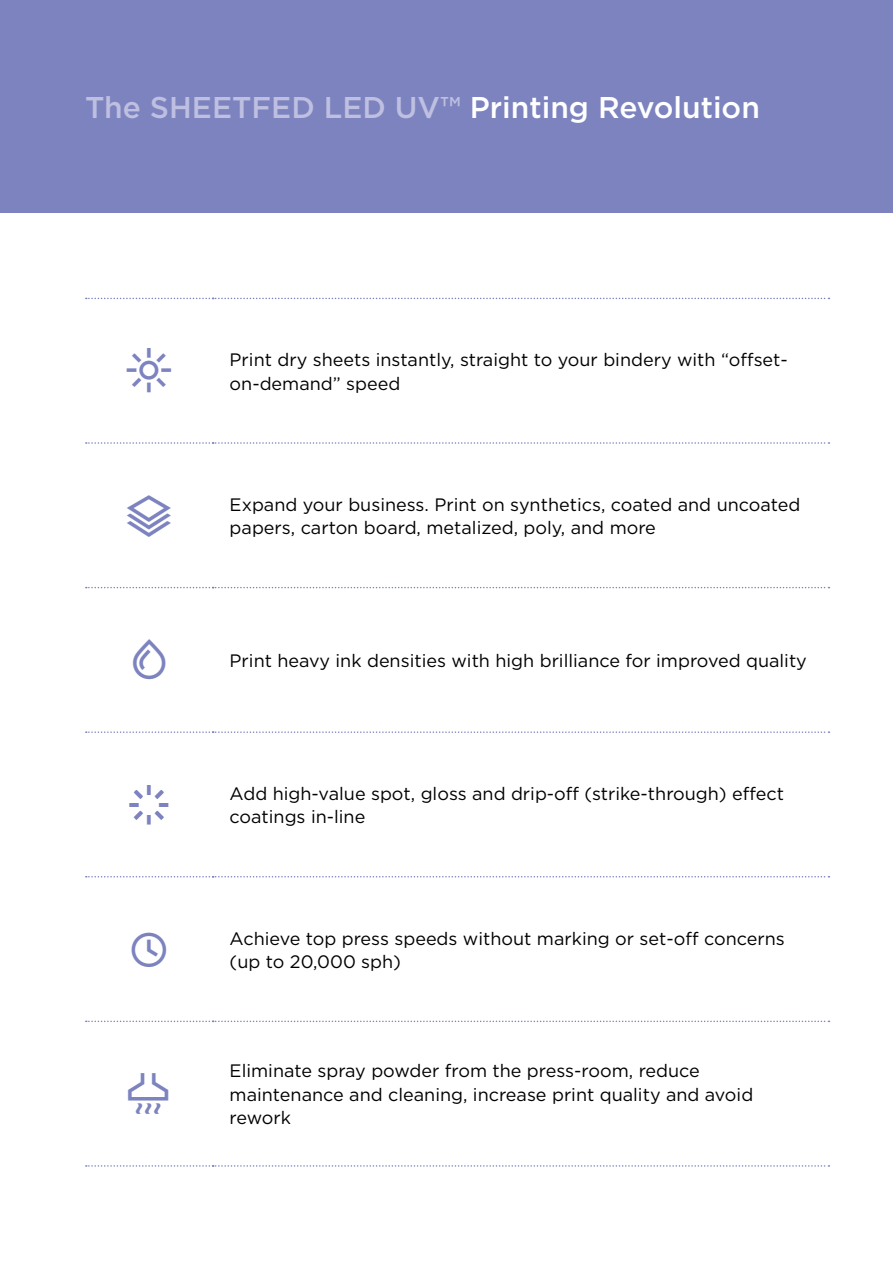
<style>
.page{position:relative;width:893px;height:1263px;background:#fff}
.page>*{position:absolute;margin:0;border:0;box-sizing:border-box;transform-origin:0 0}
.t1{font:45px "SS Gizmo";color:#7d83bf}
.t2{font:500 30px "Gotham";color:#fff}
.t3{font:18px/23.4px "Gotham";color:#000}
.s1{color:#bebfe1}
</style>
<div class="page">
<div style="left:0;top:0;width:893px;height:213px;background:#7d83bf"></div>
<svg style="left:86px;top:298px;width:743px;height:1px"></svg>
<svg style="left:86px;top:442px;width:743px;height:2px"></svg>
<svg style="left:86px;top:587px;width:743px;height:1px"></svg>
<svg style="left:86px;top:731px;width:743px;height:2px"></svg>
<svg style="left:86px;top:876px;width:743px;height:1px"></svg>
<svg style="left:86px;top:1020px;width:743px;height:2px"></svg>
<svg style="left:86px;top:1165px;width:743px;height:2px"></svg>
<h2 class="t2" style="left:85px;top:88px;width:676px"><span class="s1">The SHEETFED LED UV™</span> Printing Revolution</h2>
<h1 class="t1" style="left:126px;top:347px;width:46px">☀</h1>
<p class="t3" style="left:230px;top:348px;width:560px">Print dry sheets instantly, straight to your bindery with “offset&shy;on-demand” speed</p>
<h1 class="t1" style="left:126px;top:492px;width:46px">LAYERGROUP</h1>
<p class="t3" style="left:230px;top:492px;width:572px">Expand your business. Print on synthetics, coated and uncoated papers, carton board, metalized, poly, and more</p>
<p class="t3" style="left:230px;top:649px;width:579px">Print heavy ink densities with high brilliance for improved quality</p>
<h1 class="t1" style="left:126px;top:781px;width:46px">LOADING</h1>
<p class="t3" style="left:230px;top:781px;width:556px">Add high-value spot, gloss and drip-off (strike-through) effect coatings in-line</p>
<h1 class="t1" style="left:126px;top:926px;width:46px">⏲</h1>
<p class="t3" style="left:230px;top:926px;width:557px">Achieve top press speeds without marking or set-off concerns (up to 20,000 sph)</p>
<h1 class="t1" style="left:126px;top:1070px;width:46px">EXHAUST</h1>
<p class="t3" style="left:230px;top:1059px;width:525px">Eliminate spray powder from the press-room, reduce maintenance and cleaning, increase print quality and avoid rework</p>
</div>
